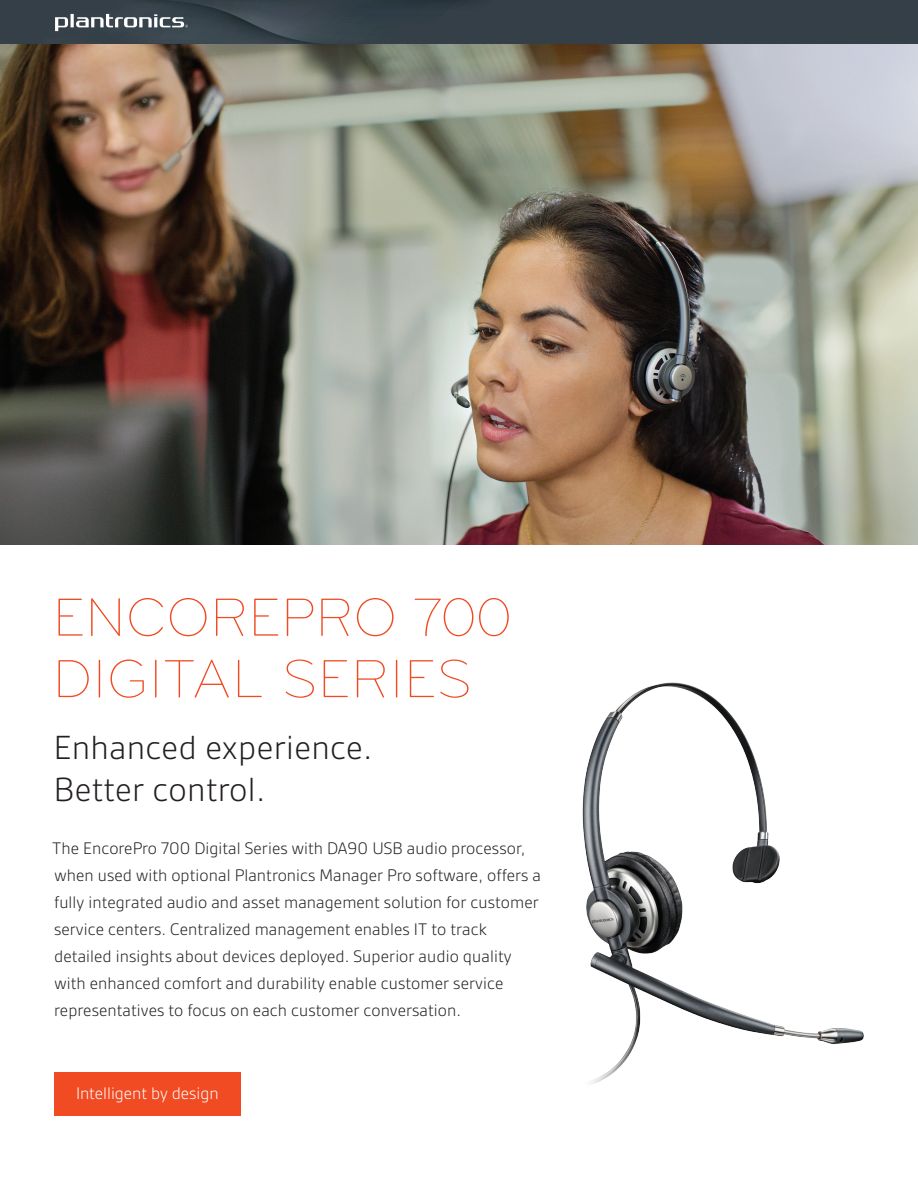
<style>
.page{position:relative;width:918px;height:1188px;background:#fff}
.page>*{position:absolute;margin:0;border:0;box-sizing:border-box;transform-origin:0 0}
.Cover_product_name_o{font:300 55.5px/61.5px "Bryant";color:#f04b23}
.Cover_headline_black{font:300 36px/42px "Gesta";letter-spacing:.01em;color:#231f20}
.Cover_body_copy{font:300 18px/27px "Gesta";letter-spacing:.005em;color:#231f20}
.t1{font:300 18px "Gesta";color:#fff}
</style>
<div class="page">
<svg style="left:0;top:0;width:918px;height:44px"></svg>
<img style="left:0;top:44px;width:918px;height:500px">
<div style="left:54px;top:1072px;width:187px;height:43px;background:#f04b23"></div>
<img style="left:582px;top:682px;width:282px;height:402px">
<p class="Cover_product_name_o" style="left:53px;top:587px;width:461px">ENCOREPRO 700<br>DIGITAL SERIES</p>
<p class="Cover_headline_black" style="left:54px;top:726px;width:320px">Enhanced experience.<br>Better control.</p>
<p class="Cover_body_copy" style="left:52px;top:834px;width:490px">The EncorePro 700 Digital Series with DA90 USB audio processor, when used with optional Plantronics Manager Pro software, offers a fully integrated audio and asset management solution for customer service centers. Centralized management enables IT to track detailed insights about devices deployed. Superior audio quality with enhanced comfort and durability enable customer service representatives to focus on each customer conversation.</p>
<p class="t1" style="left:76px;top:1083px;width:144px">Intelligent by design</p>
</div>
